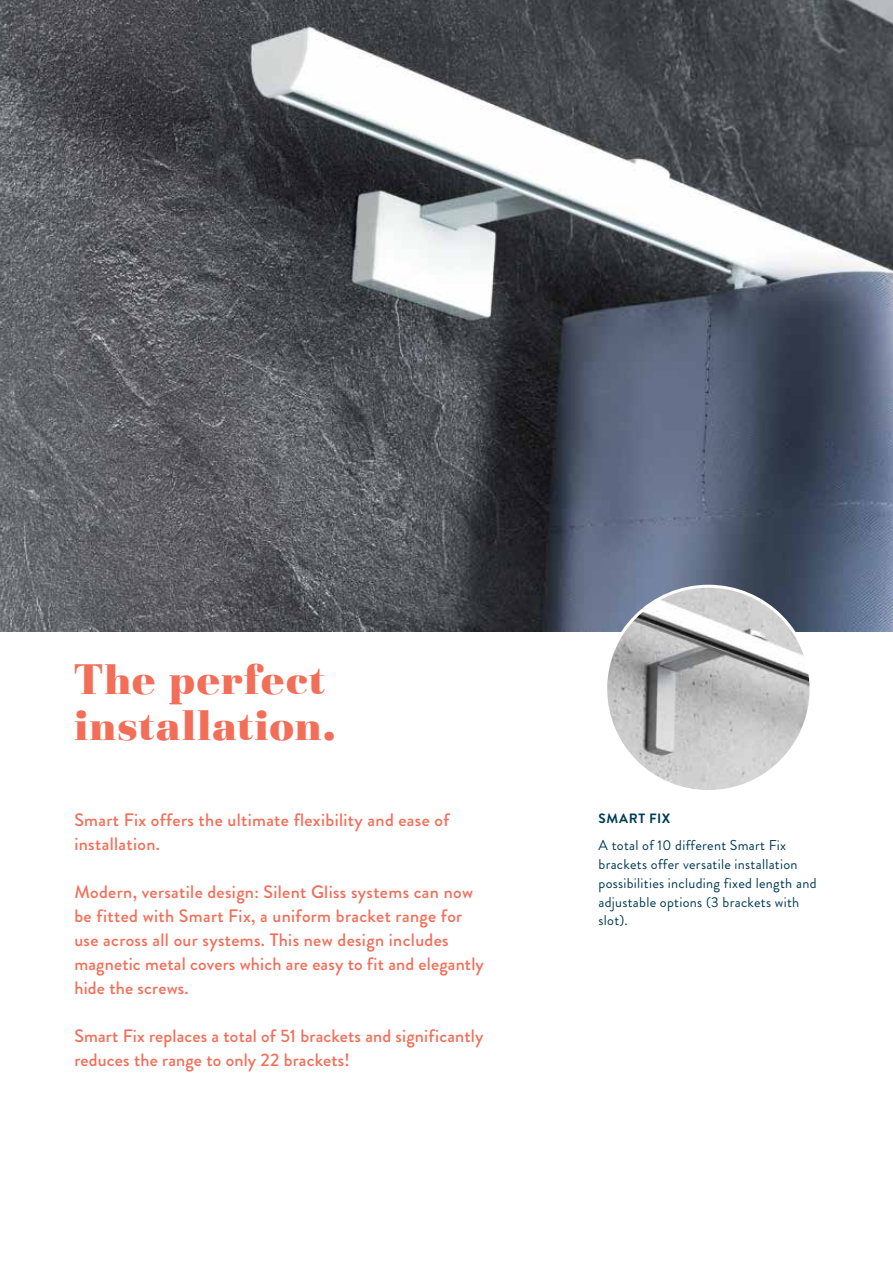
<style>
.page{position:relative;width:893px;height:1263px;background:#fff}
.page>*{position:absolute;margin:0;border:0;box-sizing:border-box;transform-origin:0 0}
.t1{font:900 44.25px/46.5px "Basilia";letter-spacing:.03em;color:#f36e58}
.t2{font:500 18px/24px "Brandon Grotesque";letter-spacing:.02em;color:#f36e58}
.t3{font:14.25px/18.8px "Brandon Grotesque";letter-spacing:.02em;color:#003c56}
.t4{font:700 13.5px "Brandon Grotesque";letter-spacing:.045em;color:#003c56}
</style>
<div class="page">
<img style="left:0;top:0;width:893px;height:631px">
<img style="left:606px;top:586px;width:205px;height:205px;border-radius:103px">
<h1 class="t1" style="left:74px;top:660px;width:263px">The perfect installation.</h1>
<p class="t2" style="left:74px;top:808px;width:377px">Smart Fix offers the ultimate flexibility and ease of installation.</p>
<p class="t2" style="left:74px;top:880px;width:411px">Modern, versatile design: Silent Gliss systems can now be fitted with Smart Fix, a uniform bracket range for use across all our systems. This new design includes magnetic metal covers which are easy to fit and elegantly hide the screws.</p>
<p class="t2" style="left:74px;top:1024px;width:410px">Smart Fix replaces a total of 51 brackets and significantly reduces the range to only 22 brackets!</p>
<p class="t4" style="left:599px;top:809px;width:73px">SMART FIX</p>
<p class="t3" style="left:598px;top:836px;width:220px">A total of 10 different Smart Fix brackets offer versatile installation possibilities including fixed length and adjustable options (3 brackets with slot).</p>
</div>
